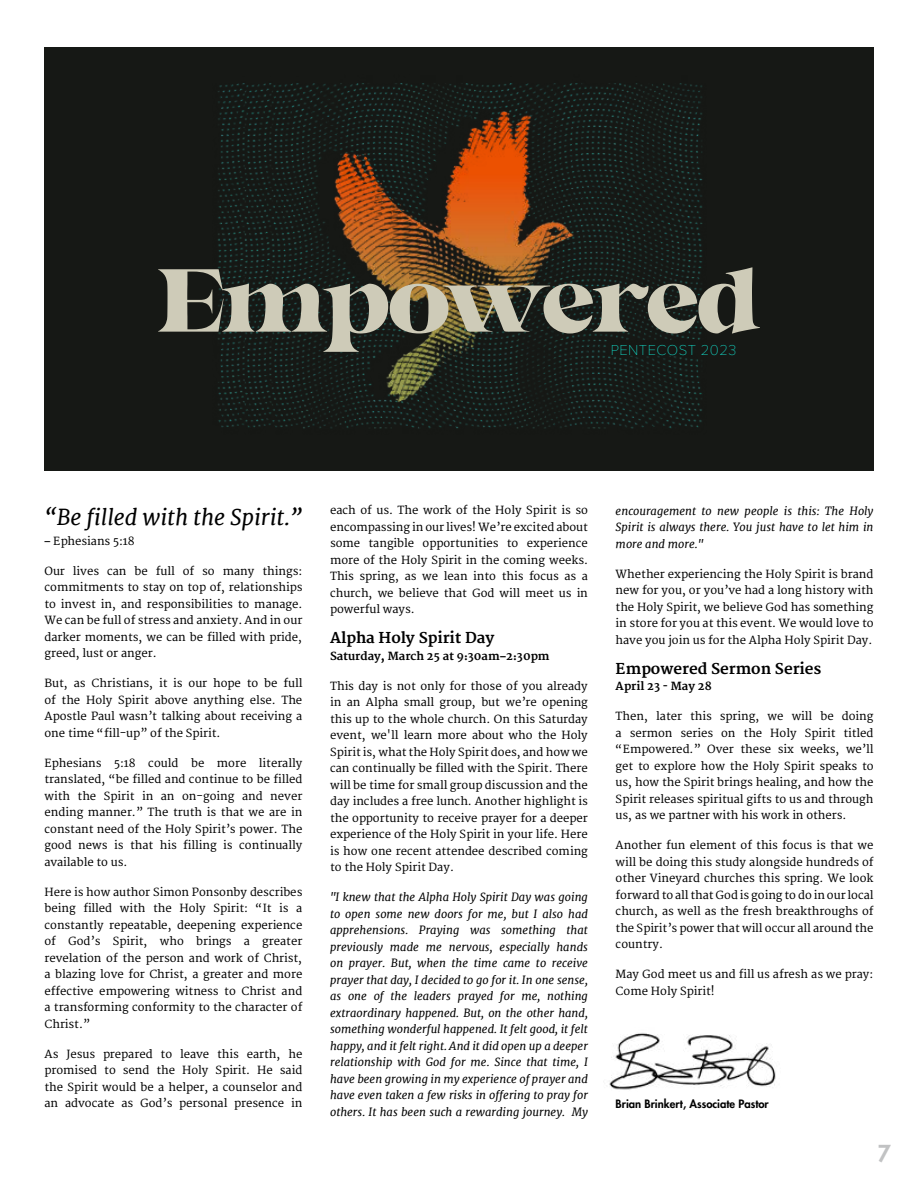
<style>
.page{position:relative;width:918px;height:1188px;background:#fff}
.page>*{position:absolute;margin:0;border:0;box-sizing:border-box;transform-origin:0 0}
.t1{font:900 93.15px "Gegor";letter-spacing:-.04em;color:#cecbb8}
.t2{font:800 22.8px "Futura Std";color:#c1c2c3}
.t3{font:italic 21.75px "Merriweather";color:#000}
.t4{font:700 15px "Merriweather";color:#000}
.t5{font:100 14.85px "Proxima Nova";letter-spacing:.03em;color:#13e4d1}
.t6{font:11.25px/16.5px "Merriweather";color:#000;text-align:justify}
.t7{font:italic 11.25px/16.5px "Merriweather";color:#000;text-align:justify}
.t8{font:700 11.25px "Merriweather";color:#000}
.t9{font:800 11.25px "Futura Std";color:#000}
.s1{font-family:"Baskerville"}
</style>
<div class="page">
<img style="left:609px;top:1032px;width:167px;height:58px">
<div style="left:44px;top:47px;width:830px;height:424px;background:#161815"></div>
<img style="left:218px;top:83px;width:485px;height:346px">
<img style="left:311px;top:95px;width:281px;height:318px">
<h1 class="t1" style="left:158px;top:236px;width:604px">Empowered</h1>
<h3 class="t5" style="left:611px;top:342px;width:127px">PENTECOST 2023</h3>
<h3 class="t3" style="left:44px;top:504px;width:259px">“Be filled with the Spirit.”</h3>
<p class="t6" style="left:44px;top:533px;width:92px">– Ephesians 5:18</p>
<p class="t6" style="left:44px;top:563px;width:259px">Our lives can be full of so many things: commitments to stay on top of, relationships to invest in, and responsibilities to manage.<br>We can be full of stress and anxiety. And in our darker moments, we can be filled with pride, greed, lust or anger.</p>
<p class="t6" style="left:44px;top:675px;width:259px">But, as Christians, it is our hope to be full of the Holy Spirit above anything else. The Apostle Paul wasn’t talking about receiving a one time “fill-up” of the Spirit.</p>
<p class="t6" style="left:44px;top:755px;width:259px">Ephesians 5:18 could be more literally translated, “be filled and continue to be filled with the Spirit in an on-going and never ending manner.” The truth is that we are in constant need of the Holy Spirit’s power. The good news is that his filling is continually available to us.</p>
<p class="t6" style="left:44px;top:884px;width:259px">Here is how author Simon Ponsonby describes being filled with the Holy Spirit: “It is a constantly repeatable, deepening experience of God’s Spirit, who brings a greater revelation of the person and work of Christ, a blazing love for Christ, a greater and more effective empowering witness to Christ and a transforming conformity to the character of Christ.”</p>
<p class="t6" style="left:44px;top:1046px;width:259px">As Jesus prepared to leave this earth, he promised to send the Holy Spirit. He said the Spirit would be a helper, a counselor and an advocate as God’s personal presence in</p>
<p class="t6" style="left:330px;top:503px;width:259px">each of us. The work of the Holy Spirit is so encompassing in our lives! We’re excited about some tangible opportunities to experience more of the Holy Spirit in the coming weeks.<br>This spring, as we lean into this focus as a church, we believe that God will meet us in powerful ways.</p>
<h3 class="t4" style="left:330px;top:631px;width:166px">Alpha Holy Spirit Day</h3>
<p class="t8" style="left:330px;top:650px;width:221px">Saturday, March 25 at 9<span class="s1">:</span>30am–2<span class="s1">:</span>30pm</p>
<p class="t6" style="left:330px;top:678px;width:259px">This day is not only for those of you already in an Alpha small group, but we’re opening this up to the whole church. On this Saturday event, we'll learn more about who the Holy Spirit is, what the Holy Spirit does, and how we can continually be filled with the Spirit. There will be time for small group discussion and the day includes a free lunch. Another highlight is the opportunity to receive prayer for a deeper experience of the Holy Spirit in your life. Here is how one recent attendee described coming to the Holy Spirit Day.</p>
<p class="t7" style="left:330px;top:889px;width:259px">"I knew that the Alpha Holy Spirit Day was going to open some new doors for me, but I also had apprehensions. Praying was something that previously made me nervous, especially hands on prayer. But, when the time came to receive prayer that day, I decided to go for it. In one sense, as one of the leaders prayed for me, nothing extraordinary happened. But, on the other hand, something wonderful happened. It felt good, it felt happy, and it felt right. And it did open up a deeper relationship with God for me. Since that time, I have been growing in my experience of prayer and have even taken a few risks in offering to pray for others. It has been such a rewarding journey. My</p>
<p class="t7" style="left:616px;top:503px;width:259px">encouragement to new people is this: The Holy Spirit is always there. You just have to let him in more and more."</p>
<p class="t6" style="left:616px;top:566px;width:259px">Whether experiencing the Holy Spirit is brand new for you, or you’ve had a long history with the Holy Spirit, we believe God has something in store for you at this event. We would love to have you join us for the Alpha Holy Spirit Day.</p>
<h3 class="t4" style="left:616px;top:661px;width:207px">Empowered Sermon Series</h3>
<p class="t8" style="left:616px;top:681px;width:98px">April 23 - May 28</p>
<p class="t6" style="left:616px;top:708px;width:259px">Then, later this spring, we will be doing a sermon series on the Holy Spirit titled “Empowered.” Over these six weeks, we’ll get to explore how the Holy Spirit speaks to us, how the Spirit brings healing, and how the Spirit releases spiritual gifts to us and through us, as we partner with his work in others.</p>
<p class="t6" style="left:616px;top:837px;width:259px">Another fun element of this focus is that we will be doing this study alongside hundreds of other Vineyard churches this spring. We look forward to all that God is going to do in our local church, as well as the fresh breakthroughs of the Spirit’s power that will occur all around the country.</p>
<p class="t6" style="left:616px;top:966px;width:259px">May God meet us and fill us afresh as we pray:<br>Come Holy Spirit!</p>
<p class="t9" style="left:616px;top:1098px;width:155px">Brian Brinkert, Associate Pastor</p>
<h2 class="t2" style="left:878px;top:1142px;width:15px">7</h2>
</div>
